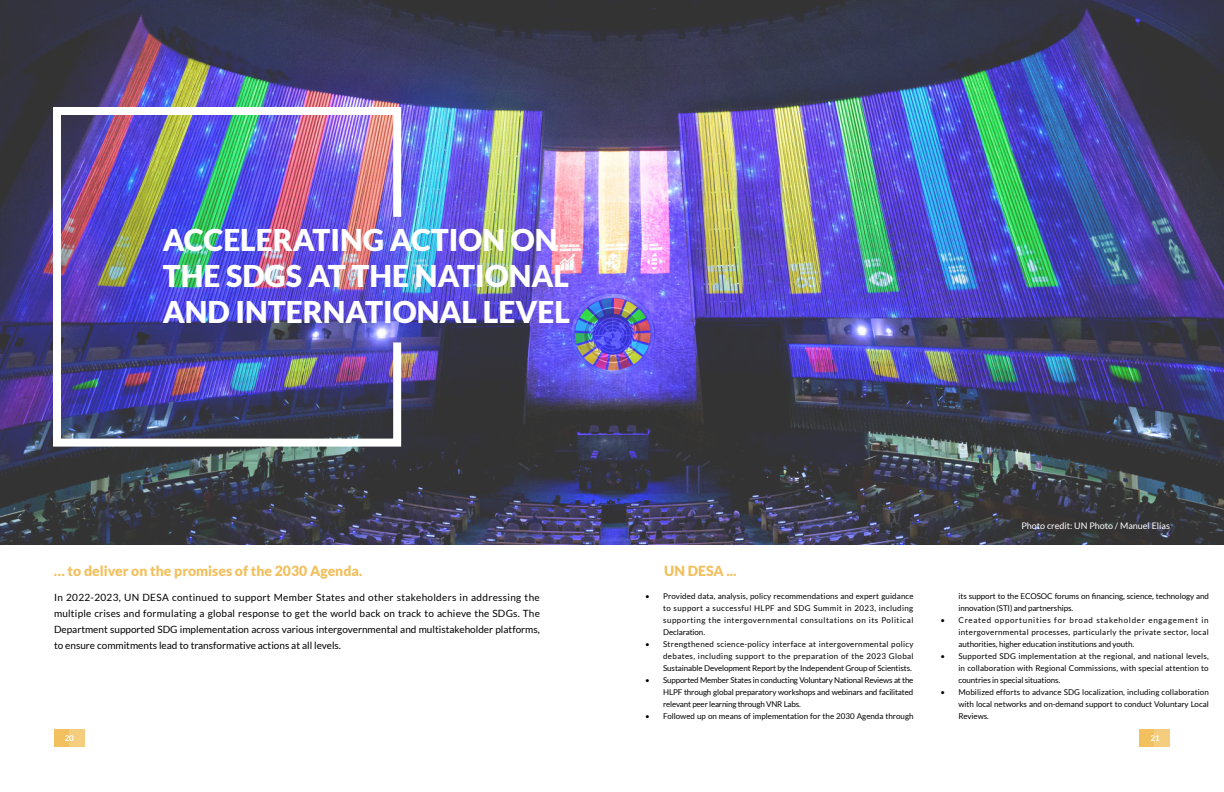
<style>
.page{position:relative;width:1224px;height:792px;background:#fff}
.page>*{position:absolute;margin:0;border:0;box-sizing:border-box;transform-origin:0 0}
.t1{font:900 30px/36px "Lato";color:#fff}
.大白标题{font:900 14px "Lato";color:#f2c05e}
.DESA{font:900 14px "Lato";color:#f2c05e}
.Main_body{font:10px/16px "Lato";color:#000;text-align:justify}
.t2{font:9px "Lato";color:#fff}
.t3{font:8px/12px "Lato";letter-spacing:-.01em;color:#000;text-align:justify}
.t4{font:700 8px "Lato";color:#fff}
</style>
<div class="page">
<div style="left:54px;top:729px;width:15px;height:18px;background:#f2c05e"></div>
<div style="left:69px;top:729px;width:15px;height:18px;background:#f5cd7e"></div>
<div style="left:1140px;top:729px;width:15px;height:18px;background:#f2c05e"></div>
<div style="left:1155px;top:729px;width:15px;height:18px;background:#f5cd7e"></div>
<img style="left:0;top:0;width:1224px;height:544px">
<img style="left:49px;top:103px;width:356px;height:348px">
<p class="t1" style="left:163px;top:222px;width:409px">ACCELERATING ACTION ON<br>THE SDGS AT THE NATIONAL<br>AND INTERNATIONAL LEVEL</p>
<p class="大白标题" style="left:54px;top:563px;width:310px">… to deliver on the promises of the 2030 Agenda.</p>
<p class="Main_body" style="left:54px;top:589px;width:488px">In 2022-2023, UN DESA continued to support Member States and other stakeholders in addressing the multiple crises and formulating a global response to get the world back on track to achieve the SDGs. The Department supported SDG implementation across various intergovernmental and multistakeholder platforms, to ensure commitments lead to transformative actions at all levels.</p>
<p class="DESA" style="left:664px;top:563px;width:74px">UN DESA ...</p>
<p class="t3" style="left:663px;top:590px;width:252px;text-indent:-18px">• Provided data, analysis, policy recommendations and expert guidance to support a successful HLPF and SDG Summit in 2023, including supporting the intergovernmental consultations on its Political Declaration.</p>
<p class="t3" style="left:663px;top:638px;width:252px;text-indent:-18px">• Strengthened science-policy interface at intergovernmental policy debates, including support to the preparation of the 2023 Global Sustainable Development Report by the Independent Group of Scientists.</p>
<p class="t3" style="left:663px;top:674px;width:252px;text-indent:-18px">• Supported Member States in conducting Voluntary National Reviews at the HLPF through global preparatory workshops and webinars and facilitated relevant peer learning through VNR Labs.</p>
<p class="t3" style="left:645px;top:710px;width:270px">• Followed up on means of implementation for the 2030 Agenda through</p>
<p class="t2" style="left:1021px;top:521px;width:150px">Photo credit: UN Photo / Manuel Elías</p>
<p class="t3" style="left:958px;top:590px;width:252px">its support to the ECOSOC forums on financing, science, technology and innovation (STI) and partnerships.</p>
<p class="t3" style="left:958px;top:614px;width:252px;text-indent:-18px">• Created opportunities for broad stakeholder engagement in intergovernmental processes, particularly the private sector, local authorities, higher education institutions and youth.</p>
<p class="t3" style="left:958px;top:650px;width:252px;text-indent:-18px">• Supported SDG implementation at the regional, and national levels, in collaboration with Regional Commissions, with special attention to countries in special situations.</p>
<p class="t3" style="left:958px;top:686px;width:252px;text-indent:-18px">• Mobilized efforts to advance SDG localization, including collaboration with local networks and on-demand support to conduct Voluntary Local Reviews.</p>
<p class="t4" style="left:65px;top:733px;width:11px">20</p>
<p class="t4" style="left:1150px;top:733px;width:11px">21</p>
</div>
